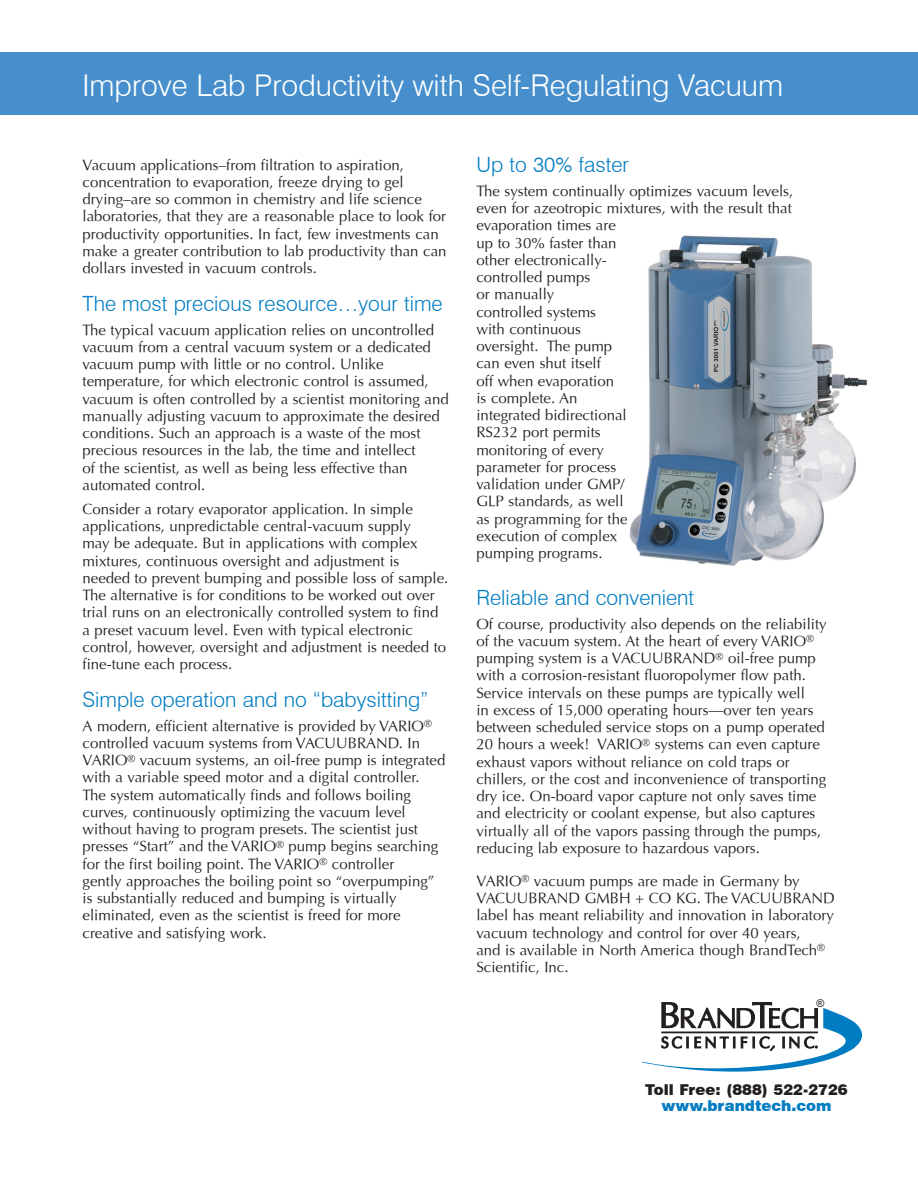
<style>
.page{position:relative;width:918px;height:1188px;background:#fff}
.page>*{position:absolute;margin:0;border:0;box-sizing:border-box;transform-origin:0 0}
.pre_header{font:300 30px "Swiss 721 BT";color:#fff}
.paragraph_header{font:300 21px "Swiss 721 BT";color:#007cc2}
.t1{font:15px/17.2px "Optima";color:#231f20}
.t2{font:900 15px "Swiss 721 BT";color:#231f20}
.t3{font:900 15px "Swiss 721 BT";color:#007cc2}
.t4{font:10.65px "Arial";color:#231f20}
</style>
<div class="page">
<div style="left:0;top:52px;width:918px;height:62px;background:#468fcc"></div>
<img style="left:629px;top:235px;width:239px;height:331px">
<svg style="left:642px;top:1002px;width:220px;height:70px"></svg>
<p class="pre_header" style="left:82px;top:67px;width:702px">Improve Lab Productivity with Self-Regulating Vacuum</p>
<p class="t1" style="left:82px;top:156px;width:366px">Vacuum applications–from filtration to aspiration, concentration to evaporation, freeze drying to gel drying–are so common in chemistry and life science laboratories, that they are a reasonable place to look for productivity opportunities. In fact, few investments can make a greater contribution to lab productivity than can dollars invested in vacuum controls.</p>
<p class="paragraph_header" style="left:82px;top:290px;width:362px">The most precious resource…your time</p>
<p class="t1" style="left:82px;top:321px;width:368px">The typical vacuum application relies on uncontrolled vacuum from a central vacuum system or a dedicated vacuum pump with little or no control. Unlike temperature, for which electronic control is assumed, vacuum is often controlled by a scientist monitoring and manually adjusting vacuum to approximate the desired conditions. Such an approach is a waste of the most precious resources in the lab, the time and intellect<br>of the scientist, as well as being less effective than automated control.</p>
<p class="t1" style="left:82px;top:500px;width:367px">Consider a rotary evaporator application. In simple applications, unpredictable central-vacuum supply<br>may be adequate. But in applications with complex mixtures, continuous oversight and adjustment is needed to prevent bumping and possible loss of sample.<br>The alternative is for conditions to be worked out over trial runs on an electronically controlled system to find a preset vacuum level. Even with typical electronic control, however, oversight and adjustment is needed to fine-tune each process.</p>
<p class="paragraph_header" style="left:82px;top:686px;width:348px">Simple operation and no “babysitting”</p>
<p class="t1" style="left:82px;top:717px;width:364px">A modern, efficient alternative is provided by VARIO<sup>® </sup>controlled vacuum systems from VACUUBRAND. In VARIO<sup>®</sup> vacuum systems, an oil-free pump is integrated with a variable speed motor and a digital controller.<br>The system automatically finds and follows boiling curves, continuously optimizing the vacuum level without having to program presets. The scientist just presses “Start” and the VARIO<sup>®</sup> pump begins searching for the first boiling point. The VARIO<sup>®</sup> controller<br>gently approaches the boiling point so “overpumping” is substantially reduced and bumping is virtually eliminated, even as the scientist is freed for more creative and satisfying work.</p>
<p class="paragraph_header" style="left:476px;top:152px;width:154px">Up to 30% faster</p>
<p class="t1" style="left:476px;top:182px;width:318px">The system continually optimizes vacuum levels, even for azeotropic mixtures, with the result that evaporation times are<br>up to 30% faster than<br>other electronically-<br>controlled pumps<br>or manually<br>controlled systems<br>with continuous<br>oversight. The pump<br>can even shut itself<br>off when evaporation<br>is complete. An<br>integrated bidirectional<br>RS232 port permits<br>monitoring of every<br>parameter for process<br>validation under GMP/<br>GLP standards, as well<br>as programming for the<br>execution of complex<br>pumping programs.</p>
<p class="paragraph_header" style="left:476px;top:584px;width:219px">Reliable and convenient</p>
<p class="t1" style="left:476px;top:615px;width:352px">Of course, productivity also depends on the reliability of the vacuum system. At the heart of every VARIO<sup>® </sup>pumping system is a VACUUBRAND<sup>®</sup> oil-free pump with a corrosion-resistant fluoropolymer flow path.<br>Service intervals on these pumps are typically well<br>in excess of 15,000 operating hours—over ten years between scheduled service stops on a pump operated 20 hours a week! VARIO<sup>®</sup> systems can even capture exhaust vapors without reliance on cold traps or chillers, or the cost and inconvenience of transporting dry ice. On-board vapor capture not only saves time and electricity or coolant expense, but also captures virtually all of the vapors passing through the pumps, reducing lab exposure to hazardous vapors.</p>
<p class="t1" style="left:476px;top:872px;width:360px">VARIO<sup>®</sup> vacuum pumps are made in Germany by VACUUBRAND GMBH + CO KG. The VACUUBRAND label has meant reliability and innovation in laboratory vacuum technology and control for over 40 years,<br>and is available in North America though BrandTech<sup>® </sup>Scientific, Inc.</p>
<p class="t4" style="left:817px;top:996px;width:9px">®</p>
<p class="t2" style="left:645px;top:1081px;width:204px">Toll Free: (888) 522-2726</p>
<p class="t3" style="left:661px;top:1096px;width:172px">www.brandtech.com</p>
</div>
